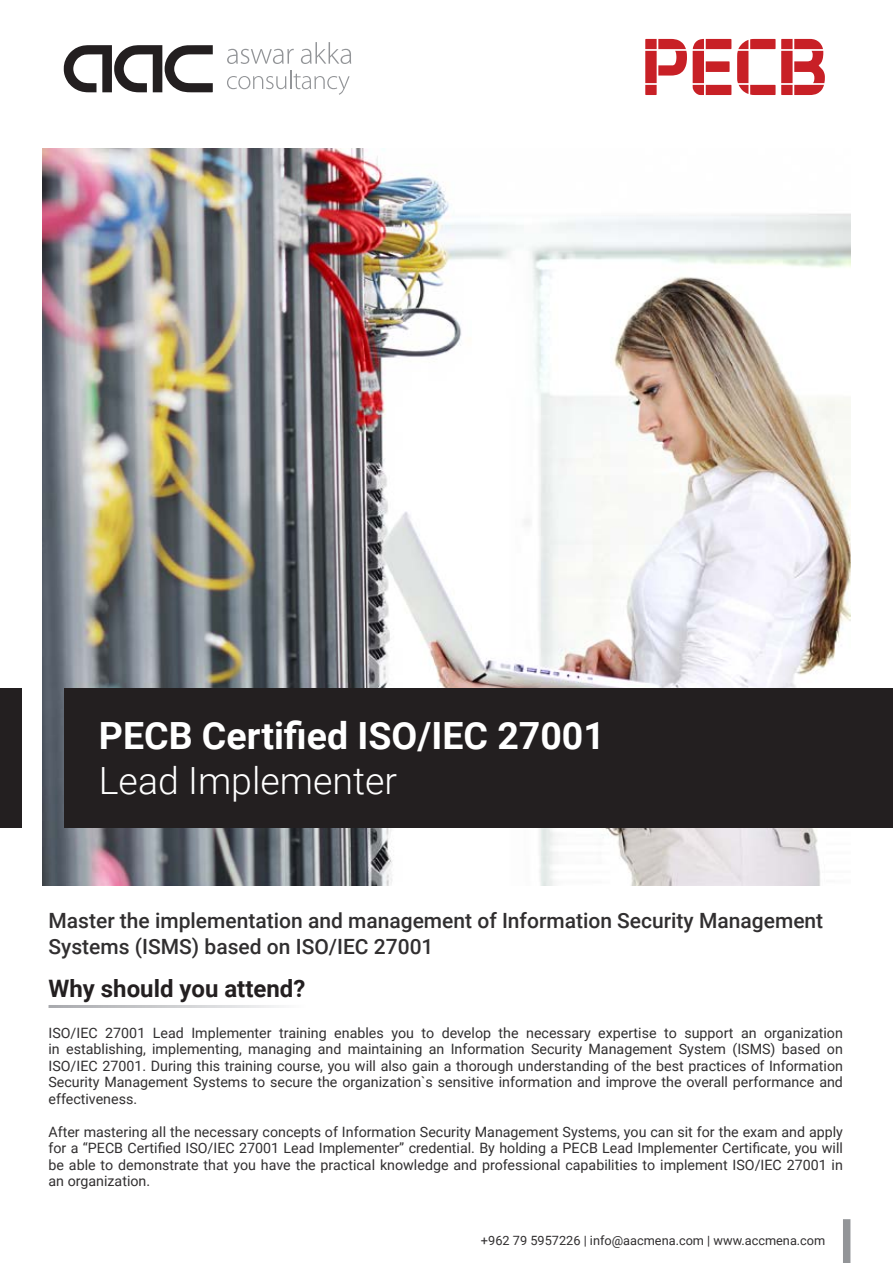
<style>
.page{position:relative;width:893px;height:1263px;background:#fff}
.page>*{position:absolute;margin:0;border:0;box-sizing:border-box;transform-origin:0 0}
.t1{font:700 37.5px "Roboto";color:#fff}
.t2{font:300 37.5px "Roboto";color:#fff}
.t3{font:700 24px "Roboto";color:#231f20}
.t4{font:500 21px/25.2px "Roboto";color:#312f30}
.t5{font:14.25px/16.5px "Roboto";color:#312f30;text-align:justify}
.Bullet_Points{font:12.75px "Roboto";color:#312f30}
</style>
<div class="page">
<img style="left:43px;top:149px;width:807px;height:736px">
<div style="left:65px;top:688px;width:828px;height:140px;background:#231f20"></div>
<div style="left:0;top:688px;width:21px;height:140px;background:#231f20"></div>
<div style="left:843px;top:1219px;width:7px;height:44px;background:#939598"></div>
<svg style="left:693px;top:39px;width:38px;height:56px"></svg>
<svg style="left:737px;top:39px;width:38px;height:56px"></svg>
<svg style="left:781px;top:39px;width:44px;height:56px"></svg>
<svg style="left:645px;top:39px;width:42px;height:56px"></svg>
<svg style="left:227px;top:49px;width:67px;height:15px"></svg>
<svg style="left:301px;top:42px;width:50px;height:22px"></svg>
<svg style="left:227px;top:70px;width:123px;height:25px"></svg>
<svg style="left:64px;top:45px;width:149px;height:47px"></svg>
<p class="t1" style="left:99px;top:709px;width:508px">PECB Certified ISO/IEC 27001</p>
<p class="t2" style="left:99px;top:754px;width:300px">Lead Implementer</p>
<p class="t4" style="left:49px;top:907px;width:776px">Master the implementation and management of Information Security Management<br>Systems (ISMS) based on ISO/IEC 27001</p>
<p class="t3" style="left:49px;top:972px;width:258px">Why should you attend?</p>
<p class="t5" style="left:49px;top:1024px;width:796px">ISO/IEC 27001 Lead Implementer training enables you to develop the necessary expertise to support an organization in establishing, implementing, managing and maintaining an Information Security Management System (ISMS) based on ISO/IEC 27001. During this training course, you will also gain a thorough understanding of the best practices of Information Security Management Systems to secure the organization`s sensitive information and improve the overall performance and effectiveness.</p>
<p class="t5" style="left:49px;top:1123px;width:796px">After mastering all the necessary concepts of Information Security Management Systems, you can sit for the exam and apply for a “PECB Certified ISO/IEC 27001 Lead Implementer” credential. By holding a PECB Lead Implementer Certificate, you will be able to demonstrate that you have the practical knowledge and professional capabilities to implement ISO/IEC 27001 in an organization.</p>
<p class="Bullet_Points" style="left:481px;top:1231px;width:346px">+962 79 5957226 | info@aacmena.com | www.accmena.com</p>
</div>
